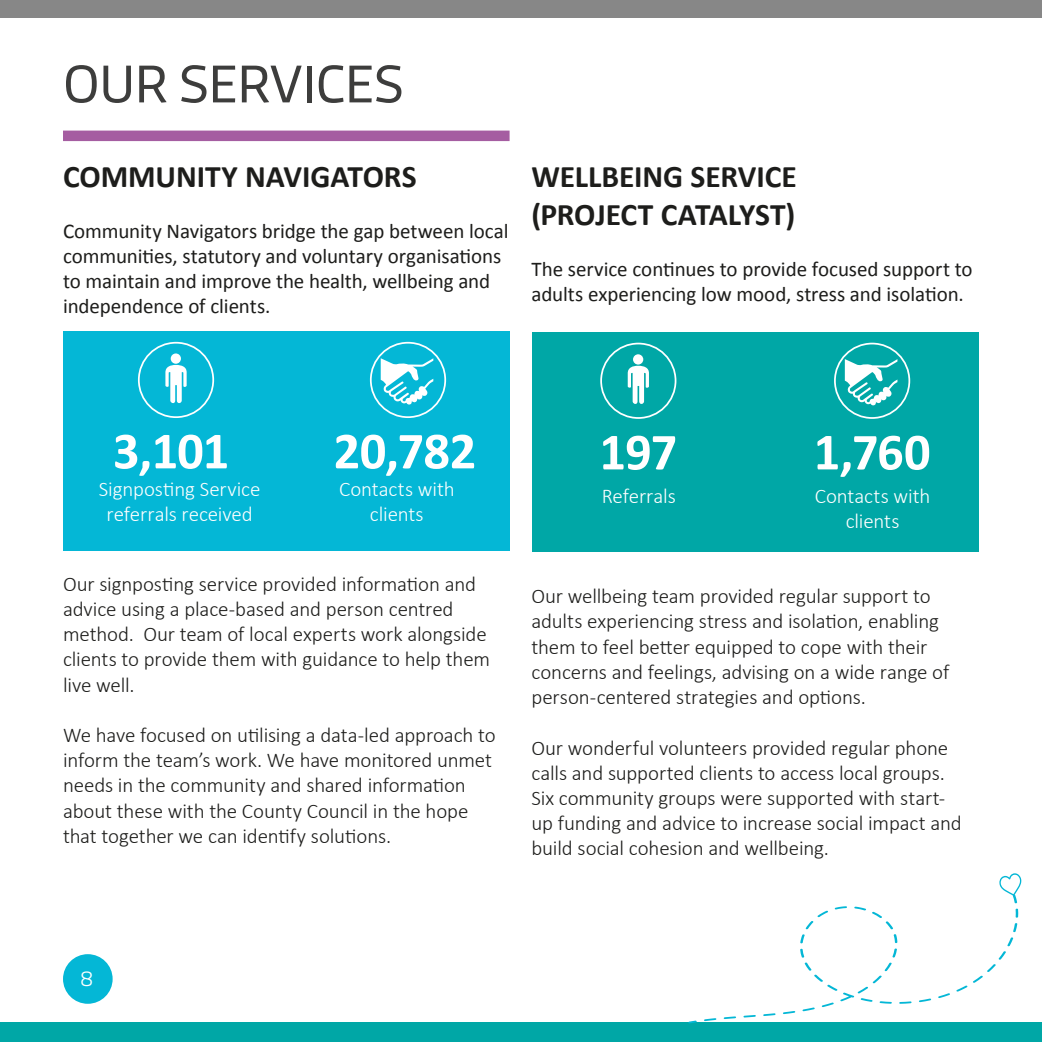
<style>
.page{position:relative;width:1042px;height:1042px;background:#fff}
.page>*{position:absolute;margin:0;border:0;box-sizing:border-box;transform-origin:0 0}
.t1{font:700 52.5px "Calibri";letter-spacing:-.02em;color:#fff}
.t2{font:52.5px "Divenire";color:#3d3d3c}
.t3{font:700 31.5px "Calibri";letter-spacing:-.005em;color:#1d1d1b}
.t4{font:300 21px/25.2px "Calibri";letter-spacing:-.01em;color:#1d1d1b}
.t5{font:21px/25.2px "Calibri";letter-spacing:-.005em;color:#1d1d1b}
.t6{font:300 21px/25.2px "Calibri";letter-spacing:-.005em;color:#fff;text-align:center}
.t7{font:300 21px "Divenire";color:#fff}
</style>
<div class="page">
<div style="left:63px;top:954px;width:50px;height:50px;background:#04b7d6;border-radius:50%"></div>
<div style="left:0;top:1022px;width:1042px;height:20px;background:#00a7a6"></div>
<div style="left:0;top:0;width:1042px;height:17px;background:#878787"></div>
<div style="left:63px;top:331px;width:446px;height:220px;background:#04b7d6"></div>
<div style="left:532px;top:332px;width:446px;height:219px;background:#00a7a6"></div>
<div style="left:63px;top:131px;width:446px;height:10px;background:#a55da1"></div>
<svg style="left:688px;top:873px;width:333px;height:150px"></svg>
<div style="left:138px;top:342px;width:76px;height:76px;border:2px solid #fff;border-radius:50%"></div>
<div style="left:171px;top:353px;width:10px;height:11px;background:#fff;border-radius:50%"></div>
<svg style="left:165px;top:365px;width:22px;height:38px"></svg>
<div style="left:370px;top:342px;width:76px;height:76px;border:2px solid #fff;border-radius:50%"></div>
<svg style="left:381px;top:358px;width:52px;height:47px"></svg>
<div style="left:600px;top:343px;width:76px;height:76px;border:2px solid #fff;border-radius:50%"></div>
<div style="left:633px;top:354px;width:10px;height:10px;background:#fff;border-radius:50%"></div>
<svg style="left:628px;top:366px;width:21px;height:38px"></svg>
<div style="left:834px;top:343px;width:76px;height:76px;border:2px solid #fff;border-radius:50%"></div>
<svg style="left:845px;top:359px;width:52px;height:46px"></svg>
<p class="t2" style="left:63px;top:44px;width:342px">OUR SERVICES</p>
<p class="t3" style="left:63px;top:155px;width:355px">COMMUNITY NAVIGATORS</p>
<p class="t5" style="left:63px;top:218px;width:447px">Community Navigators bridge the gap between local communities, statutory and voluntary organisations to maintain and improve the health, wellbeing and independence of clients.</p>
<p class="t3" style="left:531px;top:155px;width:267px">WELLBEING SERVICE</p>
<p class="t3" style="left:531px;top:192px;width:265px">(PROJECT CATALYST)</p>
<p class="t5" style="left:531px;top:255px;width:443px">The service continues to provide focused support to adults experiencing low mood, stress and isolation.</p>
<p class="t1" style="left:113px;top:414px;width:118px">3,101</p>
<p class="t1" style="left:333px;top:414px;width:144px">20,782</p>
<p class="t1" style="left:599px;top:415px;width:79px">197</p>
<p class="t1" style="left:813px;top:415px;width:118px">1,760</p>
<p class="t6" style="left:602px;top:483px;width:76px">Referrals</p>
<p class="t6" style="left:815px;top:483px;width:117px">Contacts with clients</p>
<p class="t6" style="left:339px;top:476px;width:117px">Contacts with</p>
<p class="t6" style="left:370px;top:501px;width:55px">clients</p>
<p class="t6" style="left:99px;top:476px;width:163px">Signposting Service</p>
<p class="t6" style="left:107px;top:501px;width:148px">referrals received</p>
<p class="t4" style="left:63px;top:571px;width:414px">Our signposting service provided information and</p>
<p class="t4" style="left:63px;top:596px;width:392px">advice using a place-based and person centred</p>
<p class="t4" style="left:63px;top:621px;width:429px">method. Our team of local experts work alongside clients to provide them with guidance to help them live well.</p>
<p class="t4" style="left:63px;top:722px;width:434px">We have focused on utilising a data-led approach to inform the team’s work. We have monitored unmet needs in the community and shared information about these with the County Council in the hope that together we can identify solutions.</p>
<p class="t4" style="left:531px;top:583px;width:419px">Our wellbeing team provided regular support to adults experiencing stress and isolation, enabling them to feel better equipped to cope with their concerns and feelings, advising on a wide range of person-centered strategies and options.</p>
<p class="t4" style="left:531px;top:735px;width:432px">Our wonderful volunteers provided regular phone calls and supported clients to access local groups.<br>Six community groups were supported with start&shy;up funding and advice to increase social impact and build social cohesion and wellbeing.</p>
<p class="t7" style="left:80px;top:962px;width:14px">8</p>
</div>
